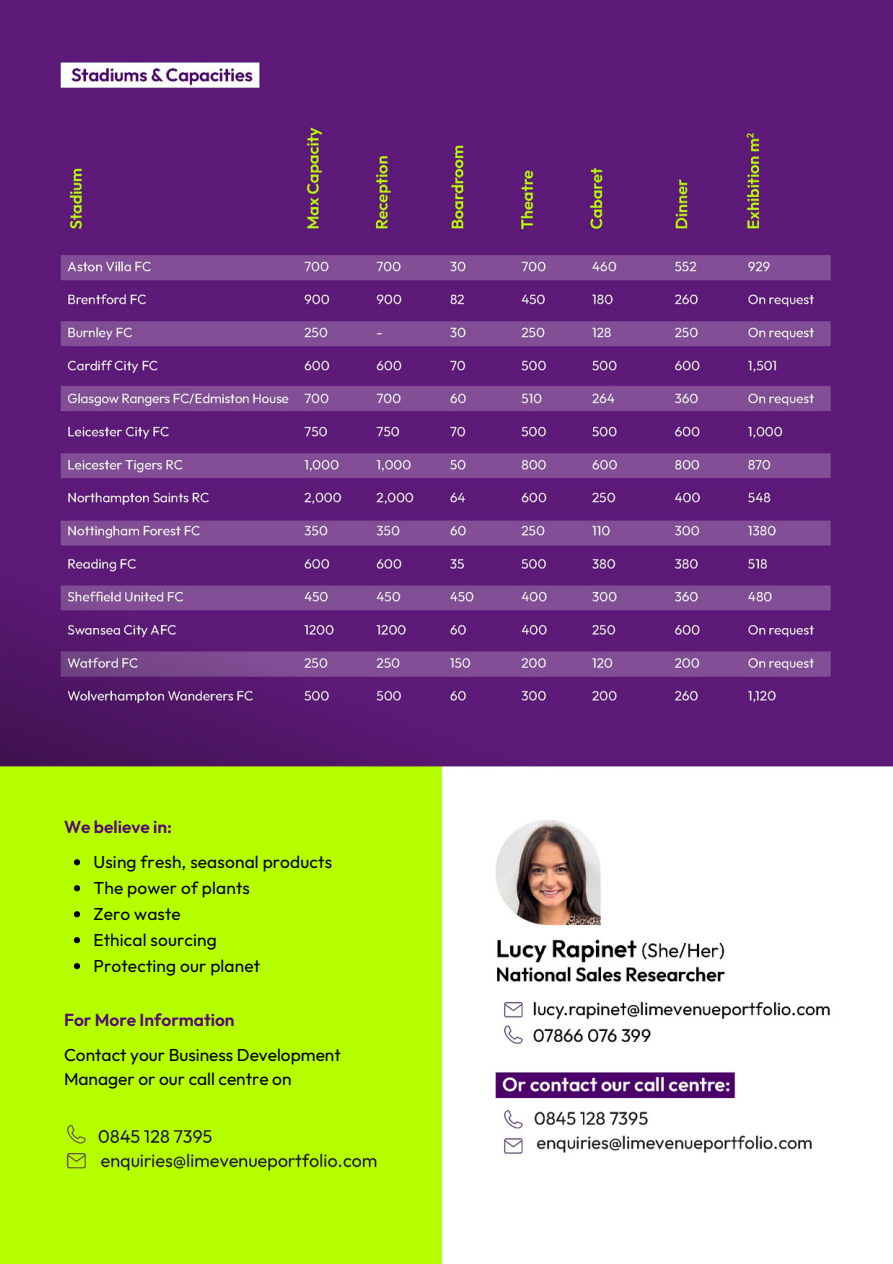
<style>
.page{position:relative;width:893px;height:1264px;background:#fff}
.page>*{position:absolute;margin:0;border:0;box-sizing:border-box;transform-origin:0 0}
.t1{font:17.4px/24px "Outfit";color:#000}
.t2{font:600 17.4px "Outfit";color:#510c76}
.t3{font:17.25px "Outfit";letter-spacing:.01em;color:#000}
.t4{font:600 17.25px "Outfit";color:#510c76}
</style>
<div class="page">
<img style="left:0;top:0;width:892px;height:1263px">
<div style="left:16px;top:793px;width:419px;height:445px;background:#b6ff00"></div>
<svg style="left:74px;top:859px;width:6px;height:6px"></svg>
<svg style="left:74px;top:885px;width:6px;height:6px"></svg>
<svg style="left:74px;top:911px;width:6px;height:6px"></svg>
<svg style="left:74px;top:937px;width:6px;height:6px"></svg>
<svg style="left:74px;top:963px;width:6px;height:6px"></svg>
<img style="left:66px;top:1124px;width:311px;height:47px">
<p class="t4" style="left:64px;top:816px;width:109px">We believe in:</p>
<p class="t3" style="left:93px;top:850px;width:240px">Using fresh, seasonal products</p>
<p class="t3" style="left:93px;top:876px;width:158px">The power of plants</p>
<p class="t3" style="left:93px;top:902px;width:89px">Zero waste</p>
<p class="t3" style="left:93px;top:928px;width:125px">Ethical sourcing</p>
<p class="t3" style="left:93px;top:954px;width:168px">Protecting our planet</p>
<p class="t2" style="left:64px;top:1009px;width:172px">For More Information</p>
<p class="t1" style="left:64px;top:1042px;width:278px">Contact your Business Development<br>Manager or our call centre on</p>
</div>
